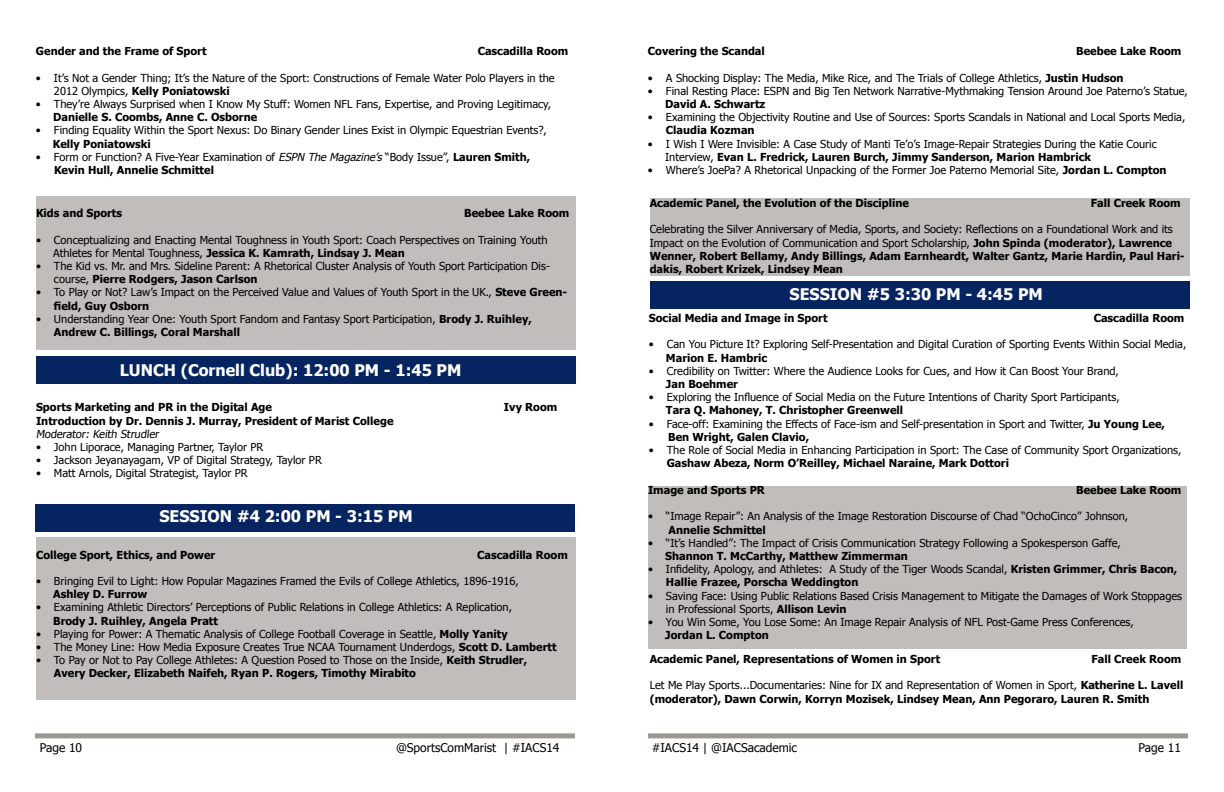
<style>
.page{position:relative;width:1224px;height:792px;background:#fff}
.page>*{position:absolute;margin:0;border:0;box-sizing:border-box;transform-origin:0 0}
.t1{font:700 16px "Tahoma";color:#fff}
.t2{font:12px "Tahoma";color:#000}
.t3{font:11px/13.2px "Tahoma";color:#000}
.t4{font:700 11px/13.2px "Tahoma";color:#000}
.s1{font-weight:700}
.s2{font-style:italic}
.s3{font-weight:400}
</style>
<div class="page">
<div style="left:35px;top:733px;width:540px;height:5px;background:#9f9694"></div>
<div style="left:36px;top:356px;width:540px;height:28px;background:#052460"></div>
<div style="left:35px;top:504px;width:540px;height:28px;background:#052460"></div>
<div style="left:36px;top:537px;width:540px;height:163px;background:#c0bdba"></div>
<div style="left:648px;top:733px;width:540px;height:5px;background:#9f9694"></div>
<div style="left:650px;top:199px;width:540px;height:77px;background:#c0bdba"></div>
<div style="left:36px;top:196px;width:540px;height:154px;background:#c0bdba"></div>
<div style="left:650px;top:281px;width:540px;height:28px;background:#052460"></div>
<div style="left:648px;top:486px;width:538px;height:163px;background:#c0bdba"></div>
<p class="t4" style="left:36px;top:44px;width:172px">Gender and the Frame of Sport</p>
<p class="t4" style="left:478px;top:44px;width:92px">Cascadilla Room</p>
<p class="t3" style="left:54px;top:71px;width:502px;text-indent:-18px">• It’s Not a Gender Thing; It’s the Nature of the Sport: Constructions of Female Water Polo Players in the<br>2012 Olympics, <span class="s1">Kelly Poniatowski</span></p>
<p class="t3" style="left:36px;top:97px;width:517px">• They’re Always Surprised when I Know My Stuff: Women NFL Fans, Expertise, and Proving Legitimacy,</p>
<p class="t4" style="left:53px;top:110px;width:206px">Danielle S. Coombs, Anne C. Osborne</p>
<p class="t3" style="left:36px;top:123px;width:513px">• Finding Equality Within the Sport Nexus: Do Binary Gender Lines Exist in Olympic Equestrian Events?,</p>
<p class="t4" style="left:53px;top:136px;width:100px">Kelly Poniatowski</p>
<p class="t3" style="left:54px;top:150px;width:478px;text-indent:-18px">• Form or Function? A Five-Year Examination of <span class="s2">ESPN The Magazine’s</span>“Body Issue”, <span class="s1">Lauren Smith,<br>Kevin Hull, Annelie Schmittel</span></p>
<p class="t4" style="left:36px;top:206px;width:88px">Kids and Sports</p>
<p class="t4" style="left:464px;top:206px;width:107px">Beebee Lake Room</p>
<p class="t3" style="left:53px;top:232px;width:496px;text-indent:-17px">• Conceptualizing and Enacting Mental Toughness in Youth Sport: Coach Perspectives on Training Youth<br>Athletes for Mental Toughness, <span class="s1">Jessica K. Kamrath, Lindsay J. Mean</span></p>
<p class="t3" style="left:54px;top:259px;width:498px;text-indent:-18px">• The Kid vs. Mr. and Mrs. Sideline Parent: A Rhetorical Cluster Analysis of Youth Sport Participation Dis&shy;course, <span class="s1">Pierre Rodgers, Jason Carlson</span></p>
<p class="t3" style="left:54px;top:285px;width:515px;text-indent:-18px">• To Play or Not? Law’s Impact on the Perceived Value and Values of Youth Sport in the UK., <span class="s1">Steve Green&shy;field, Guy Osborn</span></p>
<p class="t3" style="left:54px;top:312px;width:479px;text-indent:-18px">• Understanding Year One: Youth Sport Fandom and Fantasy Sport Participation, <span class="s1">Brody J. Ruihley,<br>Andrew C. Billings, Coral Marshall</span></p>
<h1 class="t1" style="left:120px;top:359px;width:343px">LUNCH (Cornell Club): 12:00 PM - 1:45 PM</h1>
<p class="t4" style="left:36px;top:400px;width:238px">Sports Marketing and PR in the Digital Age</p>
<p class="t4" style="left:504px;top:400px;width:55px">Ivy Room</p>
<p class="t4" style="left:36px;top:413px;width:359px">Introduction by Dr. Dennis J. Murray, President of Marist College</p>
<p class="t3" style="left:36px;top:427px;width:126px">Moderator: Keith Strudler</p>
<p class="t3" style="left:36px;top:440px;width:229px">• John Liporace, Managing Partner, Taylor PR</p>
<p class="t3" style="left:36px;top:453px;width:287px">• Jackson Jeyanayagam, VP of Digital Strategy, Taylor PR</p>
<p class="t3" style="left:36px;top:466px;width:213px">• Matt Arnols, Digital Strategist, Taylor PR</p>
<h1 class="t1" style="left:160px;top:505px;width:255px">SESSION #4 2:00 PM - 3:15 PM</h1>
<p class="t4" style="left:36px;top:547px;width:181px">College Sport, Ethics, and Power</p>
<p class="t4" style="left:477px;top:547px;width:92px">Cascadilla Room</p>
<p class="t3" style="left:36px;top:574px;width:484px">• Bringing Evil to Light: How Popular Magazines Framed the Evils of College Athletics, 1896-1916,</p>
<p class="t4" style="left:53px;top:587px;width:96px">Ashley D. Furrow</p>
<p class="t3" style="left:36px;top:600px;width:478px">• Examining Athletic Directors’ Perceptions of Public Relations in College Athletics: A Replication,</p>
<p class="t4" style="left:53px;top:613px;width:166px">Brody J. Ruihley, Angela Pratt</p>
<p class="t3" style="left:36px;top:627px;width:473px">• Playing for Power: A Thematic Analysis of College Football Coverage in Seattle, <span class="s1">Molly Yanity</span></p>
<p class="t3" style="left:36px;top:640px;width:522px">• The Money Line: How Media Exposure Creates True NCAA Tournament Underdogs, <span class="s1">Scott D. Lambertt</span></p>
<p class="t4" style="left:54px;top:653px;width:475px;text-indent:-18px"><span class="s3">• To Pay or Not to Pay College Athletes: A Question Posed to Those on the Inside,</span> Keith Strudler,<br>Avery Decker, Elizabeth Naifeh, Ryan P. Rogers, Timothy Mirabito</p>
<p class="t2" style="left:40px;top:740px;width:44px">Page 10</p>
<p class="t2" style="left:396px;top:740px;width:165px">@SportsComMarist | #IACS14</p>
<p class="t4" style="left:648px;top:44px;width:118px">Covering the Scandal</p>
<p class="t4" style="left:1076px;top:44px;width:107px">Beebee Lake Room</p>
<p class="t3" style="left:648px;top:71px;width:477px">• A Shocking Display: The Media, Mike Rice, and The Trials of College Athletics, <span class="s1">Justin Hudson</span></p>
<p class="t3" style="left:648px;top:84px;width:541px">• Final Resting Place: ESPN and Big Ten Network Narrative-Mythmaking Tension Around Joe Paterno’s Statue,</p>
<p class="t4" style="left:665px;top:97px;width:102px">David A. Schwartz</p>
<p class="t3" style="left:648px;top:110px;width:539px">• Examining the Objectivity Routine and Use of Sources: Sports Scandals in National and Local Sports Media,</p>
<p class="t4" style="left:666px;top:123px;width:90px">Claudia Kozman</p>
<p class="t3" style="left:665px;top:137px;width:493px;text-indent:-17px">• I Wish I Were Invisible: A Case Study of Manti Te’o’s Image-Repair Strategies During the Katie Couric<br>Interview, <span class="s1">Evan L. Fredrick, Lauren Burch, Jimmy Sanderson, Marion Hambrick</span></p>
<p class="t3" style="left:648px;top:163px;width:520px">• Where’s JoePa? A Rhetorical Unpacking of the Former Joe Paterno Memorial Site, <span class="s1">Jordan L. Compton</span></p>
<p class="t4" style="left:650px;top:196px;width:261px">Academic Panel, the Evolution of the Discipline</p>
<p class="t4" style="left:1091px;top:196px;width:91px">Fall Creek Room</p>
<p class="t3" style="left:650px;top:222px;width:536px">Celebrating the Silver Anniversary of Media, Sports, and Society: Reflections on a Foundational Work and its Impact on the Evolution of Communication and Sport Scholarship, <span class="s1">John Spinda (moderator), Lawrence Wenner, Robert Bellamy, Andy Billings, Adam Earnheardt, Walter Gantz, Marie Hardin, Paul Hari&shy;dakis, Robert Krizek, Lindsey Mean</span></p>
<h1 class="t1" style="left:790px;top:283px;width:255px">SESSION #5 3:30 PM - 4:45 PM</h1>
<p class="t4" style="left:649px;top:311px;width:180px">Social Media and Image in Sport</p>
<p class="t4" style="left:1094px;top:311px;width:92px">Cascadilla Room</p>
<p class="t3" style="left:649px;top:337px;width:539px">• Can You Picture It? Exploring Self-Presentation and Digital Curation of Sporting Events Within Social Media,</p>
<p class="t4" style="left:666px;top:350px;width:103px">Marion E. Hambric</p>
<p class="t3" style="left:649px;top:364px;width:472px">• Credibility on Twitter: Where the Audience Looks for Cues, and How it Can Boost Your Brand,</p>
<p class="t4" style="left:666px;top:377px;width:74px">Jan Boehmer</p>
<p class="t3" style="left:649px;top:390px;width:472px">• Exploring the Influence of Social Media on the Future Intentions of Charity Sport Participants,</p>
<p class="t4" style="left:666px;top:403px;width:239px">Tara Q. Mahoney, T. Christopher Greenwell</p>
<p class="t3" style="left:668px;top:416px;width:498px;text-indent:-19px">• Face-off: Examining the Effects of Face-ism and Self-presentation in Sport and Twitter, <span class="s1">Ju Young Lee,<br>Ben Wright, Galen Clavio,</span></p>
<p class="t3" style="left:649px;top:443px;width:534px">• The Role of Social Media in Enhancing Participation in Sport: The Case of Community Sport Organizations,</p>
<p class="t4" style="left:667px;top:456px;width:344px">Gashaw Abeza, Norm O’Reilley, Michael Naraine, Mark Dottori</p>
<p class="t4" style="left:648px;top:483px;width:118px">Image and Sports PR</p>
<p class="t4" style="left:1076px;top:483px;width:107px">Beebee Lake Room</p>
<p class="t3" style="left:648px;top:509px;width:482px">• “Image Repair”: An Analysis of the Image Restoration Discourse of Chad “OchoCinco” Johnson,</p>
<p class="t4" style="left:669px;top:522px;width:99px">Annelie Schmittel</p>
<p class="t3" style="left:648px;top:536px;width:474px">• “It’s Handled”: The Impact of Crisis Communication Strategy Following a Spokesperson Gaffe,</p>
<p class="t4" style="left:665px;top:549px;width:244px">Shannon T. McCarthy, Matthew Zimmerman</p>
<p class="t3" style="left:666px;top:562px;width:513px;text-indent:-18px">• Infidelity, Apology, and Athletes: A Study of the Tiger Woods Scandal, <span class="s1">Kristen Grimmer, Chris Bacon,<br>Hallie Frazee, Porscha Weddington</span></p>
<p class="t3" style="left:666px;top:589px;width:518px;text-indent:-18px">• Saving Face: Using Public Relations Based Crisis Management to Mitigate the Damages of Work Stoppages in Professional Sports, <span class="s1">Allison Levin</span></p>
<p class="t3" style="left:648px;top:615px;width:487px">• You Win Some, You Lose Some: An Image Repair Analysis of NFL Post-Game Press Conferences,</p>
<p class="t4" style="left:650px;top:623px;width:292px;line-height:23.8px;text-indent:15px">Jordan L. Compton<br>Academic Panel, Representations of Women in Sport</p>
<p class="t4" style="left:1091px;top:652px;width:91px">Fall Creek Room</p>
<p class="t4" style="left:650px;top:678px;width:535px"><span class="s3">Let Me Play Sports...Documentaries: Nine for IX and Representation of Women in Sport,</span> Katherine L. Lavell (moderator), Dawn Corwin, Korryn Mozisek, Lindsey Mean, Ann Pegoraro, Lauren R. Smith</p>
<p class="t2" style="left:652px;top:740px;width:147px">#IACS14 | @IACSacademic</p>
<p class="t2" style="left:1139px;top:740px;width:44px">Page 11</p>
</div>
